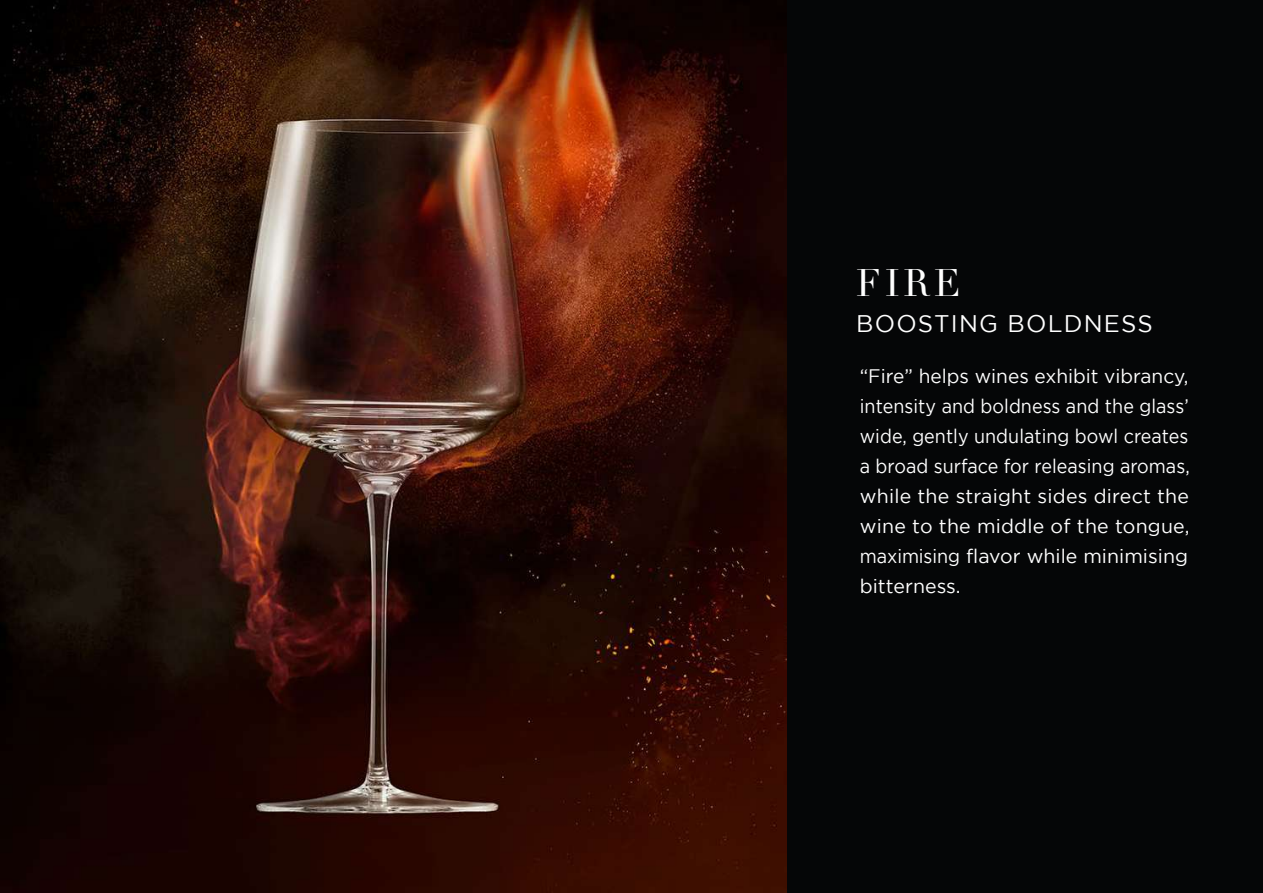
<style>
.page{position:relative;width:1263px;height:893px;background:#fff}
.page>*{position:absolute;margin:0;border:0;box-sizing:border-box;transform-origin:0 0}
.t1{font:37.5px "Didot";color:#fff}
.t2{font:24px "Gotham";letter-spacing:.05em;color:#fff}
.t3{font:19.5px/30px "Gotham";color:#fff;text-align:justify}
</style>
<div class="page">
<div style="left:787px;top:0;width:476px;height:893px;background:#050607"></div>
<img style="left:0;top:0;width:787px;height:893px">
<h1 class="t1" style="left:856px;top:261px;width:106px">FIRE</h1>
<p class="t2" style="left:856px;top:311px;width:298px">BOOSTING BOLDNESS</p>
<p class="t3" style="left:860px;top:362px;width:331px">“Fire” helps wines exhibit vibrancy, intensity and boldness and the glass’ wide, gently undulating bowl creates a broad surface for releasing aromas, while the straight sides direct the wine to the middle of the tongue, maximising flavor while minimising bitterness.</p>
</div>
